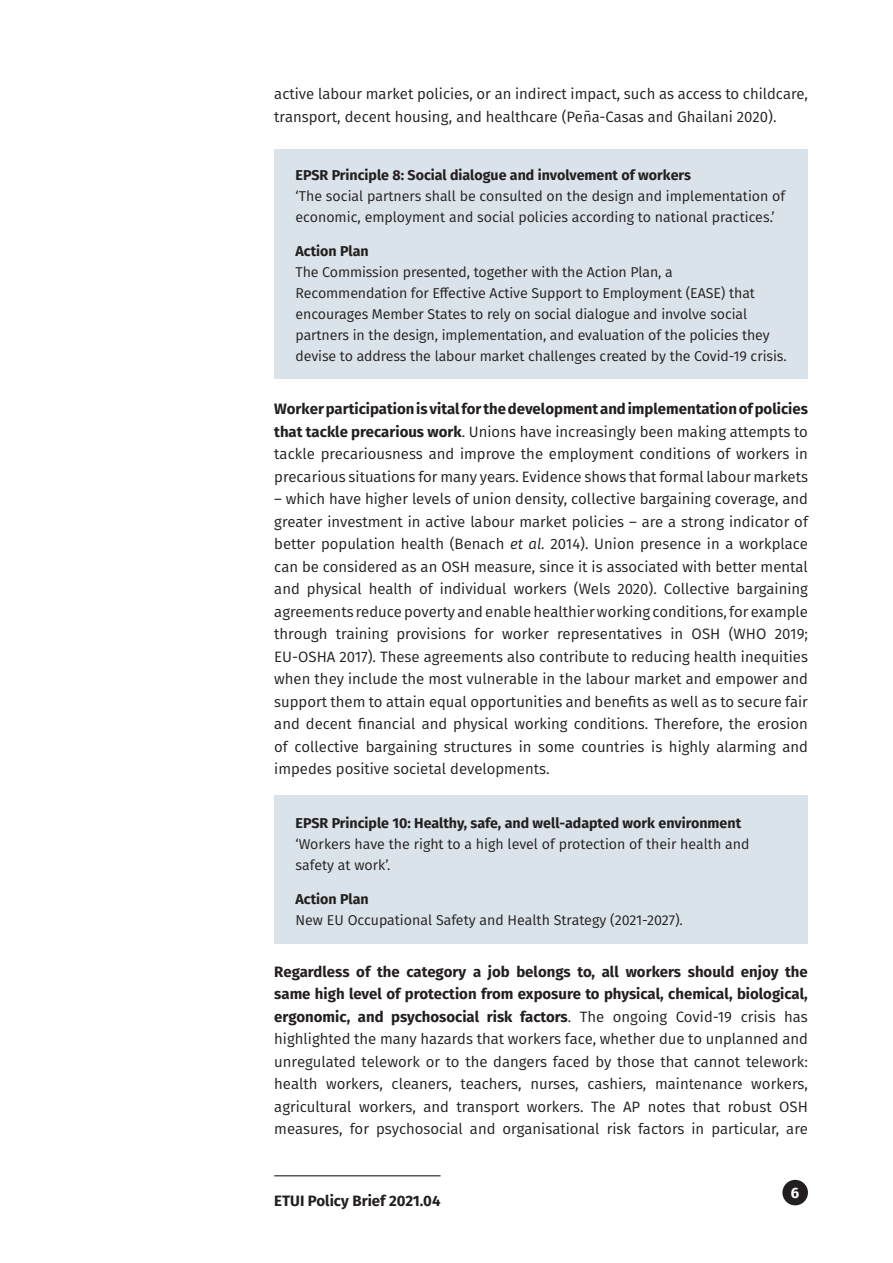
<style>
.page{position:relative;width:893px;height:1263px;background:#fff}
.page>*{position:absolute;margin:0;border:0;box-sizing:border-box;transform-origin:0 0}
._3-Txt_courant__1er{font:15px/22.5px "Fira Sans";color:#231f20;text-align:justify}
.t1{font:700 15px "Fira Sans";color:#231f20}
.t2{font:700 15px "Fira Sans";color:#fff}
._6-Txt_courant_BOX{font:14.25px/21px "Fira Sans";letter-spacing:-.005em;color:#231f20}
._6-Txt_courant_BOX-2{font:700 14.25px "Fira Sans";color:#231f20}
.s1{font-weight:700}
.s2{font-style:italic}
</style>
<div class="page">
<div style="left:274px;top:795px;width:534px;height:149px;background:#dae3e9"></div>
<div style="left:274px;top:149px;width:534px;height:229px;background:#dae3e9"></div>
<div style="left:782px;top:1180px;width:26px;height:25px;background:#231f20;border-radius:50%"></div>
<hr style="left:274px;top:1175px;width:167px;height:1px;background:#231f20">
<p class="_3-Txt_courant__1er" style="left:274px;top:82px;width:535px">active labour market policies, or an indirect impact, such as access to childcare, transport, decent housing, and healthcare (Peña-Casas and Ghailani 2020).</p>
<p class="_6-Txt_courant_BOX-2" style="left:296px;top:163px;width:397px">EPSR Principle 8: Social dialogue and involvement of workers</p>
<p class="_6-Txt_courant_BOX" style="left:296px;top:185px;width:491px">‘The social partners shall be consulted on the design and implementation of economic, employment and social policies according to national practices.’</p>
<p class="_6-Txt_courant_BOX-2" style="left:296px;top:239px;width:75px">Action Plan</p>
<p class="_6-Txt_courant_BOX" style="left:296px;top:261px;width:493px">The Commission presented, together with the Action Plan, a Recommendation for Effective Active Support to Employment (EASE) that encourages Member States to rely on social dialogue and involve social partners in the design, implementation, and evaluation of the policies they devise to address the labour market challenges created by the Covid‑19 crisis.</p>
<p class="_3-Txt_courant__1er" style="left:274px;top:397px;width:535px"><span class="s1">Worker participation is vital for the development and implementation of policies that tackle precarious work</span>. Unions have increasingly been making attempts to tackle precariousness and improve the employment conditions of workers in precarious situations for many years. Evidence shows that formal labour markets</p>
<p class="_3-Txt_courant__1er" style="left:274px;top:487px;width:535px">– which have higher levels of union density, collective bargaining coverage, and greater investment in active labour market policies – are a strong indicator of better population health (Benach <span class="s2">et al.</span> 2014). Union presence in a workplace can be considered as an OSH measure, since it is associated with better mental and physical health of individual workers (Wels 2020). Collective bargaining agreements reduce poverty and enable healthier working conditions, for example through training provisions for worker representatives in OSH (WHO 2019; EU-OSHA 2017). These agreements also contribute to reducing health inequities when they include the most vulnerable in the labour market and empower and support them to attain equal opportunities and benefits as well as to secure fair and decent financial and physical working conditions. Therefore, the erosion of collective bargaining structures in some countries is highly alarming and impedes positive societal developments.</p>
<p class="_6-Txt_courant_BOX-2" style="left:296px;top:811px;width:447px">EPSR Principle 10: Healthy, safe, and well-adapted work environment</p>
<p class="_6-Txt_courant_BOX" style="left:296px;top:833px;width:455px">‘Workers have the right to a high level of protection of their health and safety at work’.</p>
<p class="_6-Txt_courant_BOX-2" style="left:296px;top:887px;width:75px">Action Plan</p>
<p class="_6-Txt_courant_BOX" style="left:296px;top:909px;width:389px">New EU Occupational Safety and Health Strategy (2021-2027).</p>
<p class="_3-Txt_courant__1er" style="left:274px;top:960px;width:535px"><span class="s1">Regardless of the category a job belongs to, all workers should enjoy the same high level of protection from exposure to physical, chemical, biological, ergonomic, and psychosocial risk factors</span>. The ongoing Covid‑19 crisis has highlighted the many hazards that workers face, whether due to unplanned and unregulated telework or to the dangers faced by those that cannot telework: health workers, cleaners, teachers, nurses, cashiers, maintenance workers, agricultural workers, and transport workers. The AP notes that robust OSH measures, for psychosocial and organisational risk factors in particular, are</p>
<p class="t1" style="left:274px;top:1188px;width:168px">ETUI Policy Brief 2021.04</p>
<p class="t2" style="left:791px;top:1180px;width:10px">6</p>
</div>
